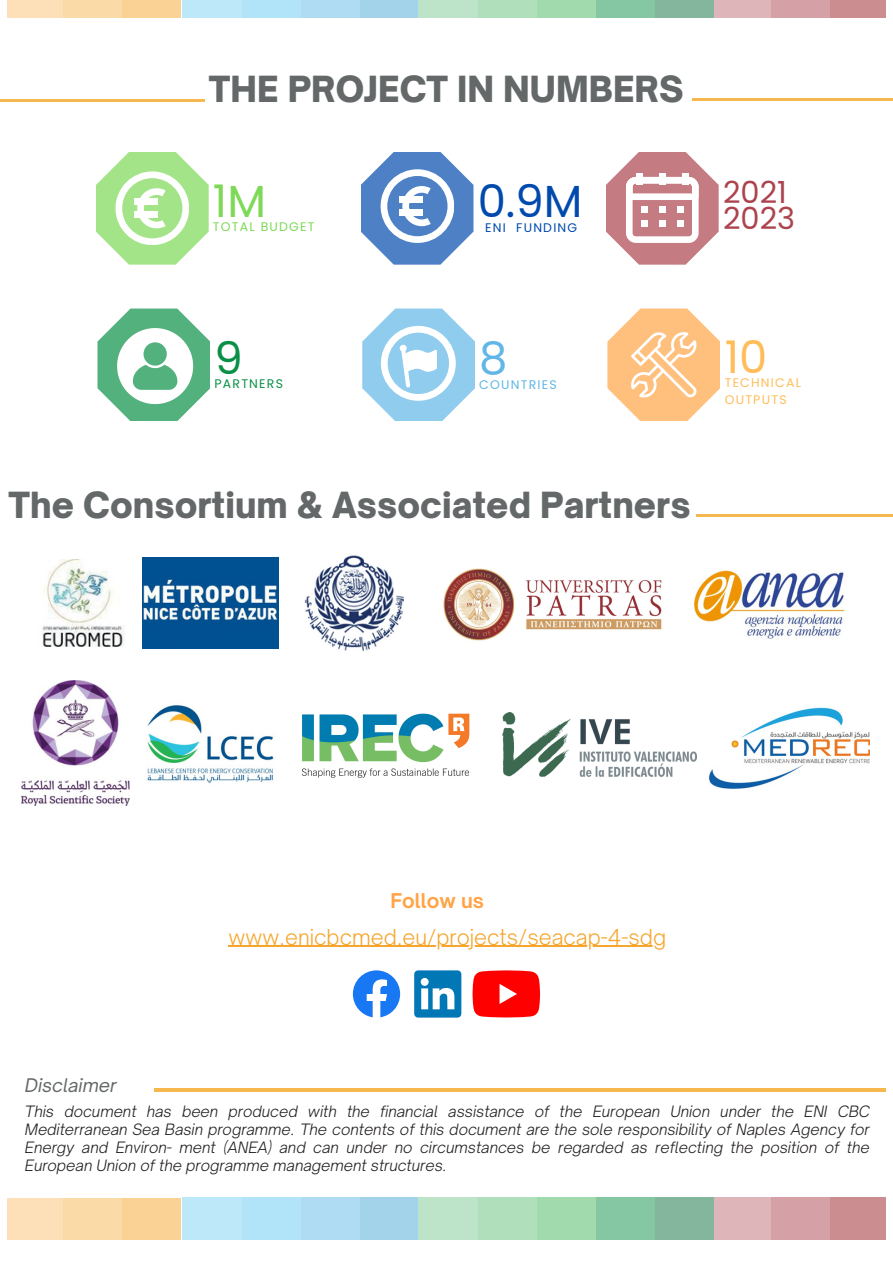
<style>
.page{position:relative;width:893px;height:1264px;background:#fff}
.page>*{position:absolute;margin:0;border:0;box-sizing:border-box;transform-origin:0 0}
.t1{font:44.85px "Poppins";color:#004aad}
.t2{font:44.85px "Poppins";color:#7ed957}
.t3{font:44.85px "Poppins";color:#ffbd59}
.t4{font:44.85px "Poppins";color:#0a9046}
.t5{font:44.85px "Poppins";color:#60b7e7}
.t6{font:900 34.5px "Open Sauce One";color:#646869}
.t7{font:30.45px "Poppins";color:#ac434d}
.t8{font:300 21px "Open Sauce One";color:#f6a62e}
.t9{font:700 19.5px "Open Sauce One";color:#ffa446}
.t10{font:italic 18px "Open Sauce One";color:#646869}
.t11{font:italic 300 15px/18px "Open Sauce One";color:#231f20;text-align:justify}
.t12{font:12.45px/16.6px "Poppins";letter-spacing:.095em;color:#ffbd59}
.t13{font:12.45px "Poppins";letter-spacing:.095em;color:#7ed957}
.t14{font:12.45px "Poppins";letter-spacing:.095em;color:#004aad}
.t15{font:12.45px "Poppins";letter-spacing:.095em;color:#60b7e7}
.t16{font:12.45px "Poppins";letter-spacing:.095em;color:#0a9046}
</style>
<div class="page">
<div style="left:122px;top:1198px;width:59px;height:40px;background:#fad296"></div>
<div style="left:63px;top:1198px;width:59px;height:40px;background:#fadaa7"></div>
<div style="left:7px;top:1198px;width:56px;height:40px;background:#fde0b8"></div>
<div style="left:359px;top:1197px;width:59px;height:41px;background:#a2d3ea"></div>
<div style="left:300px;top:1197px;width:59px;height:41px;background:#afdbf3"></div>
<div style="left:241px;top:1197px;width:59px;height:41px;background:#b2e4f9"></div>
<div style="left:183px;top:1197px;width:58px;height:41px;background:#bce8f9"></div>
<div style="left:829px;top:1197px;width:56px;height:41px;background:#cb8d8f"></div>
<div style="left:770px;top:1197px;width:59px;height:41px;background:#d5a1a6"></div>
<div style="left:711px;top:1197px;width:59px;height:41px;background:#deb6b9"></div>
<div style="left:654px;top:1197px;width:59px;height:41px;background:#83b69c"></div>
<div style="left:595px;top:1197px;width:59px;height:41px;background:#84c7a2"></div>
<div style="left:536px;top:1197px;width:59px;height:41px;background:#a1dbad"></div>
<div style="left:477px;top:1197px;width:59px;height:41px;background:#b0dfbc"></div>
<div style="left:418px;top:1197px;width:59px;height:41px;background:#bde3c8"></div>
<hr style="left:696px;top:514px;width:196px;height:3px;background:#f6b74e">
<img style="left:22px;top:680px;width:107px;height:125px">
<img style="left:503px;top:712px;width:193px;height:65px">
<img style="left:709px;top:707px;width:160px;height:82px">
<img style="left:443px;top:568px;width:219px;height:73px">
<img style="left:694px;top:570px;width:150px;height:68px">
<img style="left:143px;top:557px;width:136px;height:91px">
<hr style="left:154px;top:1088px;width:731px;height:3px;background:#f6b74e">
<img style="left:304px;top:555px;width:99px;height:96px">
<img style="left:147px;top:705px;width:127px;height:79px">
<img style="left:302px;top:713px;width:168px;height:65px">
<img style="left:42px;top:560px;width:83px;height:86px">
<div style="left:122px;top:0;width:59px;height:17px;background:#fad296"></div>
<div style="left:63px;top:0;width:59px;height:17px;background:#fadaa7"></div>
<div style="left:7px;top:0;width:56px;height:17px;background:#fde0b8"></div>
<div style="left:359px;top:0;width:59px;height:17px;background:#a2d3ea"></div>
<div style="left:300px;top:0;width:59px;height:17px;background:#afdbf3"></div>
<div style="left:241px;top:0;width:59px;height:17px;background:#b2e4f9"></div>
<div style="left:183px;top:0;width:58px;height:17px;background:#bce8f9"></div>
<div style="left:829px;top:0;width:56px;height:17px;background:#cb8d8f"></div>
<div style="left:770px;top:0;width:59px;height:17px;background:#d5a1a6"></div>
<div style="left:711px;top:0;width:59px;height:17px;background:#deb6b9"></div>
<div style="left:654px;top:0;width:59px;height:17px;background:#83b69c"></div>
<div style="left:595px;top:0;width:59px;height:17px;background:#84c7a2"></div>
<div style="left:536px;top:0;width:59px;height:17px;background:#a1dbad"></div>
<div style="left:477px;top:0;width:59px;height:17px;background:#b0dfbc"></div>
<div style="left:418px;top:0;width:59px;height:17px;background:#bde3c8"></div>
<svg style="left:353px;top:970px;width:47px;height:47px"></svg>
<svg style="left:414px;top:970px;width:47px;height:47px"></svg>
<svg style="left:472px;top:970px;width:68px;height:47px;background:#ff1f1f"></svg>
<svg style="left:96px;top:152px;width:113px;height:113px"></svg>
<div style="left:134px;top:212px;width:23px;height:6px;background:#fff"></div>
<div style="left:134px;top:198px;width:23px;height:7px;background:#fff"></div>
<svg style="left:606px;top:152px;width:112px;height:113px"></svg>
<svg style="left:361px;top:152px;width:112px;height:113px"></svg>
<div style="left:399px;top:209px;width:23px;height:7px;background:#fff"></div>
<div style="left:399px;top:196px;width:23px;height:7px;background:#fff"></div>
<hr style="left:692px;top:98px;width:200px;height:3px;background:#f6b74e">
<hr style="left:0;top:99px;width:204px;height:3px;background:#f6b74e">
<svg style="left:97px;top:308px;width:113px;height:113px"></svg>
<svg style="left:607px;top:308px;width:113px;height:113px"></svg>
<svg style="left:362px;top:308px;width:113px;height:113px"></svg>
<hr style="left:228px;top:945px;width:438px;height:1px;background:#f6a62e">
<p class="t6" style="left:209px;top:67px;width:476px">THE PROJECT IN NUMBERS</p>
<p class="t2" style="left:213px;top:170px;width:55px">1M</p>
<p class="t13" style="left:213px;top:218px;width:103px">TOTAL BUDGET</p>
<p class="t1" style="left:477px;top:170px;width:106px">0.9M</p>
<p class="t14" style="left:485px;top:219px;width:22px">ENI</p>
<p class="t14" style="left:516px;top:219px;width:63px">FUNDING</p>
<p class="t7" style="left:723px;top:171px;width:65px">2021</p>
<p class="t7" style="left:723px;top:197px;width:73px">2023</p>
<p class="t4" style="left:214px;top:327px;width:30px">9</p>
<p class="t16" style="left:214px;top:375px;width:70px">PARTNERS</p>
<p class="t5" style="left:479px;top:327px;width:30px">8</p>
<p class="t15" style="left:479px;top:376px;width:79px">COUNTRIES</p>
<p class="t6" style="left:9px;top:483px;width:683px">The Consortium &amp; Associated Partners</p>
<p class="t3" style="left:724px;top:325px;width:44px">10</p>
<p class="t12" style="left:724px;top:374px;width:78px">TECHNICAL<br>OUTPUTS</p>
<p class="t10" style="left:25px;top:1074px;width:93px">Disclaimer</p>
<p class="t9" style="left:390px;top:888px;width:95px">Follow us</p>
<p class="t8" style="left:228px;top:923px;width:439px">www.enicbcmed.eu/projects/seacap-4-sdg</p>
<p class="t11" style="left:25px;top:1101px;width:846px">This document has been produced with the financial assistance of the European Union under the ENI CBC Mediterranean Sea Basin programme. The contents of this document are the sole responsibility of Naples Agency for Energy and Environ- ment (ANEA) and can under no circumstances be regarded as reflecting the position of the European Union of the programme management structures.</p>
</div>
